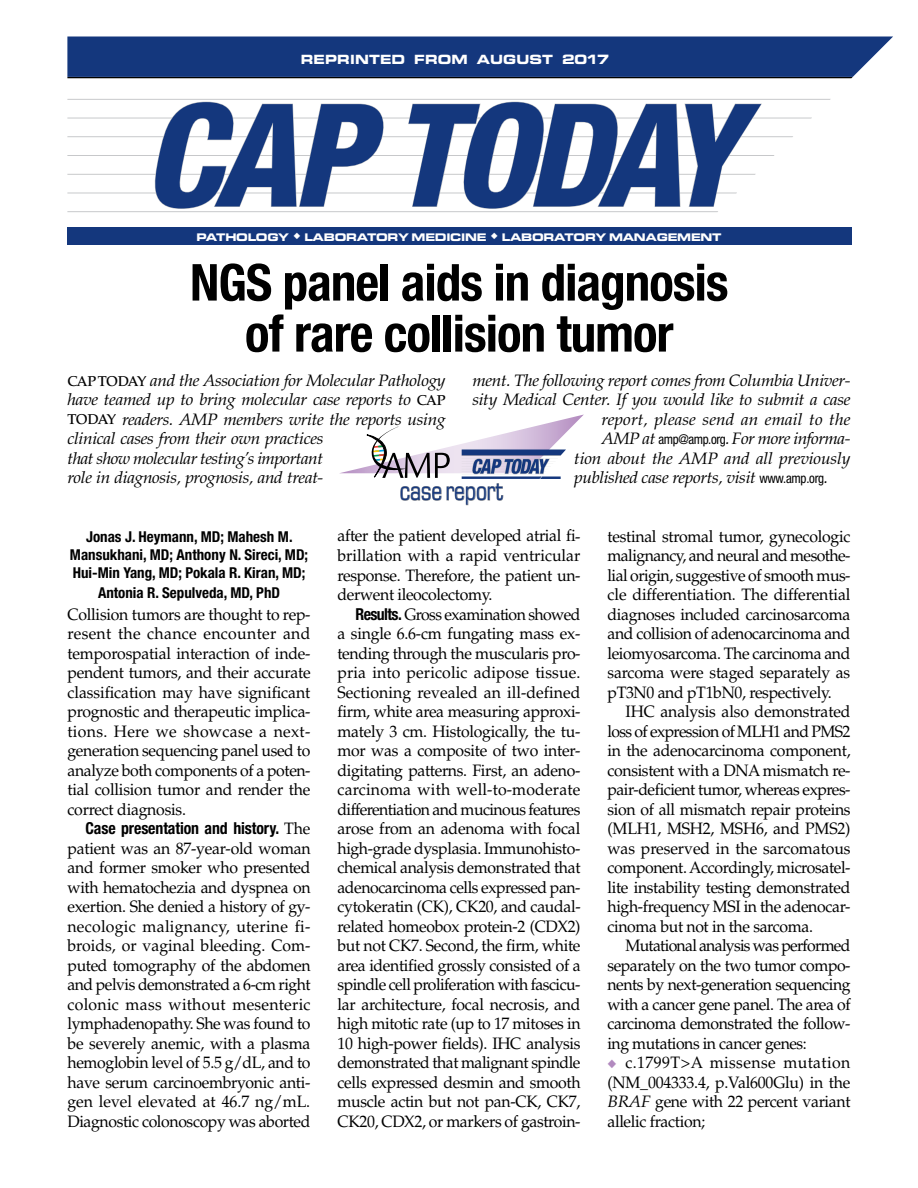
<style>
.page{position:relative;width:918px;height:1188px;background:#fff}
.page>*{position:absolute;margin:0;border:0;box-sizing:border-box;transform-origin:0 0}
.t1{font:700 condensed 51px/51px "Helvetica Neue";letter-spacing:-.02em;color:#000;text-align:center}
.t2{font:condensed 26.1px "Eurostile";letter-spacing:-.005em;color:#14377d;scale:.9 1}
.t3{font:16.5px/19.5px "Palatino";letter-spacing:-.02em;color:#000;text-align:justify;scale:.96 1}
.t4{font:italic 16.5px/19.5px "Palatino";letter-spacing:-.02em;color:#000;scale:1.05 1}
.t5{font:700 condensed 16.5px "Helvetica Neue";letter-spacing:-.005em;color:#000;scale:.96 1}
.t6{font:italic 16.5px "Palatino";color:#000;scale:1.05 1}
.t7{font:700 condensed 15px/18px "Helvetica Neue";color:#000;text-align:center}
.t8{font:12.75px "Eurostile Bold Extended Two";letter-spacing:.01em;color:#fff;scale:.96 1}
.t9{font:10.5px "Eurostile Bold Extended Two";letter-spacing:-.025em;color:#fff}
.s1{font-size:12.9px}
.s2{font-weight:500;font-style:normal;font-size:14.25px}
.s3{font-family:"Helvetica Neue";font-style:normal;font-stretch:condensed;font-size:13.5px}
.s4{font-family:"Palatino";font-weight:400;font-stretch:normal}
.s5{font-family:"Helvetica Neue";font-weight:700;font-stretch:condensed}
.s6{color:#b28abf}
.s7{font-style:italic}
</style>
<div class="page">
<svg style="left:67px;top:99px;width:764px;height:113px"></svg>
<svg style="left:67px;top:37px;width:826px;height:41px;background:#1a3b7d"></svg>
<div style="left:68px;top:228px;width:784px;height:17px;background:#14377d"></div>
<svg style="left:339px;top:415px;width:244px;height:90px"></svg>
<p class="t8" style="left:301px;top:50px;width:323px">REPRINTED FROM AUGUST <span class="s1">2017</span></p>
<p class="t9" style="left:196px;top:229px;width:527px">PATHOLOGY ◆ LABORATORY MEDICINE ◆ LABORATORY MANAGEMENT</p>
<h1 class="t1" style="left:190px;top:256px;width:540px">NGS panel aids in diagnosis of rare collision tumor</h1>
<p class="t4" style="left:67px;top:370px;width:362px"><span class="s2">CAP TODAY</span> and the Association for Molecular Pathology have teamed up to bring molecular case reports to <span class="s2">CAP TODAY</span> readers. AMP members write the reports using clinical cases from their own practices<br>that show molecular testing’s important<br>role in diagnosis, prognosis, and treat-</p>
<p class="t4" style="left:472px;top:370px;width:361px">ment. The following report comes from Columbia Univer-</p>
<p class="t4" style="left:472px;top:390px;width:362px">sity Medical Center. If you would like to submit a case</p>
<p class="t6" style="left:601px;top:409px;width:239px">report, please send an email to the</p>
<p class="t4" style="left:601px;top:429px;width:239px">AMP at <span class="s3">amp@amp.org</span>. For more informa-</p>
<p class="t4" style="left:574px;top:448px;width:265px">tion about the AMP and all previously</p>
<p class="t4" style="left:574px;top:468px;width:243px">published case reports, visit <span class="s3">www.amp.org</span>.</p>
<h2 class="t2" style="left:400px;top:475px;width:116px">case report</h2>
<p class="t7" style="left:70px;top:528px;width:240px">Jonas J. Heymann, MD; Mahesh M.<br>Mansukhani, MD; Anthony N. Sireci, MD;<br>Hui-Min Yang, MD; Pokala R. Kiran, MD;</p>
<p class="t7" style="left:98px;top:583px;width:184px">Antonia R. Sepulveda, MD, PhD</p>
<p class="t3" style="left:68px;top:604px;width:255px">Collision tumors are thought to rep&shy;resent the chance encounter and temporospatial interaction of inde&shy;pendent tumors, and their accurate classification may have significant prognostic and therapeutic implica&shy;tions. Here we showcase a next&shy;generation sequencing panel used to analyze both components of a poten&shy;tial collision tumor and render the correct diagnosis.</p>
<p class="t5" style="left:85px;top:818px;width:236px">Case presentation and history. <span class="s4">The</span></p>
<p class="t3" style="left:67px;top:838px;width:255px">patient was an 87-year-old woman and former smoker who presented with hematochezia and dyspnea on exertion. She denied a history of gy&shy;necologic malignancy, uterine fi&shy;broids, or vaginal bleeding. Com&shy;puted tomography of the abdomen and pelvis demonstrated a 6-cm right colonic mass without mesenteric lymphadenopathy. She was found to be severely anemic, with a plasma hemoglobin level of 5.5 g/dL, and to have serum carcinoembryonic anti&shy;gen level elevated at 46.7 ng/mL.<br>Diagnostic colonoscopy was aborted</p>
<p class="t3" style="left:337px;top:526px;width:255px">after the patient developed atrial fi&shy;brillation with a rapid ventricular response. Therefore, the patient un&shy;derwent ileocolectomy.</p>
<p class="t3" style="left:338px;top:604px;width:255px;text-indent:18px"><span class="s5">Results.</span> Gross examination showed a single 6.6-cm fungating mass ex&shy;tending through the muscularis pro&shy;pria into pericolic adipose tissue.<br>Sectioning revealed an ill-defined firm, white area measuring approxi&shy;mately 3 cm. Histologically, the tu&shy;mor was a composite of two inter&shy;digitating patterns. First, an adeno&shy;carcinoma with well-to-moderate differentiation and mucinous features arose from an adenoma with focal high-grade dysplasia. Immunohisto&shy;chemical analysis demonstrated that adenocarcinoma cells expressed pan&shy;cytokeratin (CK), CK20, and caudal&shy;related homeobox protein-2 (CDX2) but not CK7. Second, the firm, white area identified grossly consisted of a spindle cell proliferation with fascicu&shy;lar architecture, focal necrosis, and high mitotic rate (up to 17 mitoses in 10 high-power fields). IHC analysis demonstrated that malignant spindle cells expressed desmin and smooth muscle actin but not pan-CK, CK7, CK20, CDX2, or markers of gastroin-</p>
<p class="t3" style="left:608px;top:526px;width:255px">testinal stromal tumor, gynecologic malignancy, and neural and mesothe&shy;lial origin, suggestive of smooth mus&shy;cle differentiation. The differential diagnoses included carcinosarcoma and collision of adenocarcinoma and leiomyosarcoma. The carcinoma and sarcoma were staged separately as pT3N0 and pT1bN0, respectively.</p>
<p class="t3" style="left:608px;top:702px;width:255px;text-indent:18px">IHC analysis also demonstrated loss of expression of MLH1 and PMS2 in the adenocarcinoma component, consistent with a DNA mismatch re&shy;pair-deficient tumor, whereas expres&shy;sion of all mismatch repair proteins (MLH1, MSH2, MSH6, and PMS2) was preserved in the sarcomatous component. Accordingly, microsatel&shy;lite instability testing demonstrated high-frequency MSI in the adenocar&shy;cinoma but not in the sarcoma.</p>
<p class="t3" style="left:608px;top:936px;width:255px;text-indent:18px">Mutational analysis was performed separately on the two tumor compo&shy;nents by next-generation sequencing with a cancer gene panel. The area of carcinoma demonstrated the follow&shy;ing mutations in cancer genes:</p>
<p class="t3" style="left:607px;top:1053px;width:255px"><span class="s6">◆</span> c.1799T&gt;A missense mutation (NM_004333.4, p.Val600Glu) in the <span class="s7">BRAF</span> gene with 22 percent variant allelic fraction;</p>
</div>
